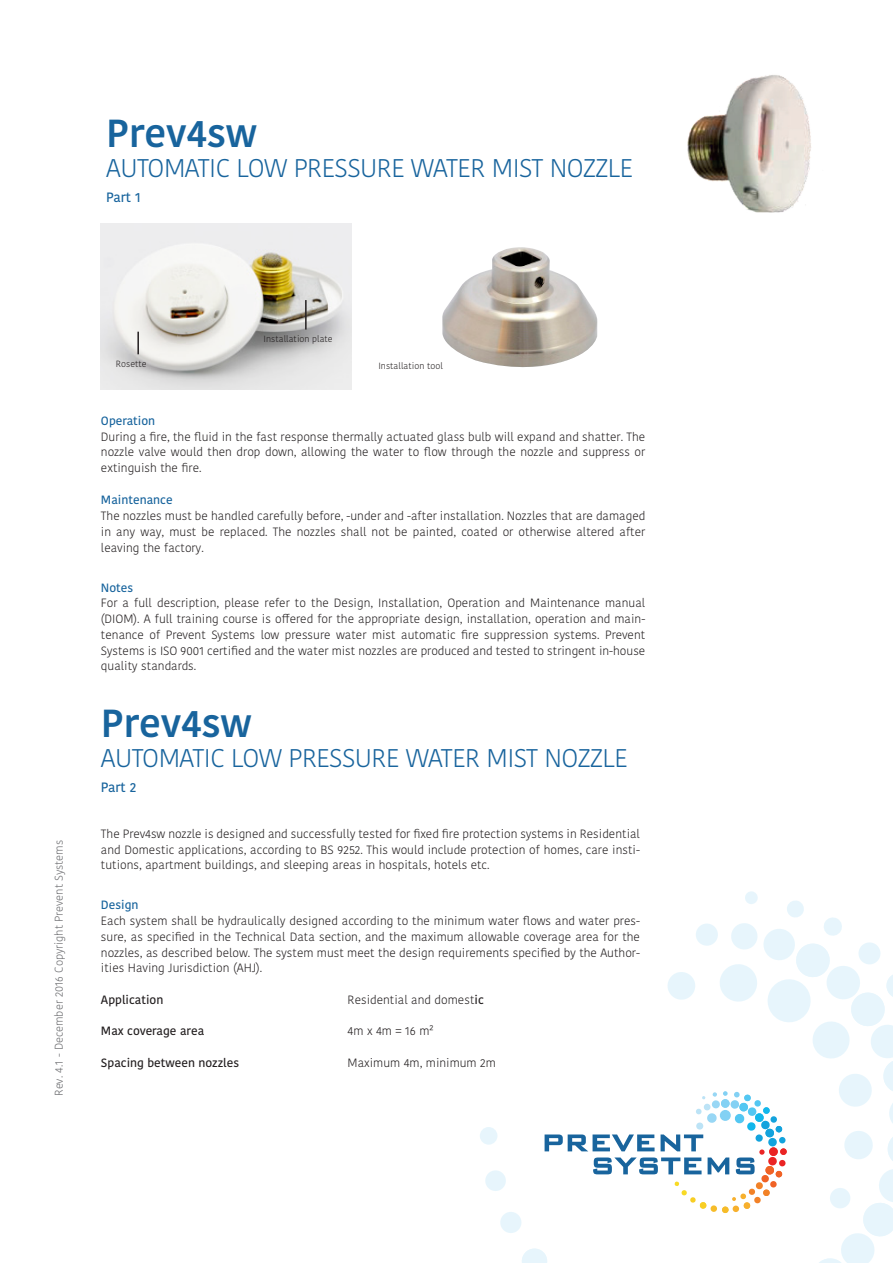
<style>
.page{position:relative;width:893px;height:1263px;background:#fff}
.page>*{position:absolute;margin:0;border:0;box-sizing:border-box;transform-origin:0 0}
.t1{font:500 39px "Kohinoor Devanagari";color:#18649d}
.t2{font:300 25.5px "Kohinoor Devanagari";letter-spacing:-.02em;color:#18649d}
.t3{font:600 13.5px "Kohinoor Devanagari";color:#18649d}
.t4{font:300 12px/15.8px "Kohinoor Devanagari";color:#231f20;text-align:justify}
.t5{font:600 12px "Kohinoor Devanagari";color:#231f20}
.t6{font:600 12px "Kohinoor Devanagari";color:#18649d}
.t7{font:300 11.25px "Kohinoor Devanagari";color:#6c6d70}
.t8{font:300 9px "Kohinoor Devanagari";color:#231f20}
.s1{font-weight:600}
</style>
<div class="page">
<img style="left:687px;top:75px;width:124px;height:138px">
<svg style="left:479px;top:1127px;width:19px;height:18px"></svg>
<svg style="left:484px;top:891px;width:409px;height:372px"></svg>
<img style="left:442px;top:247px;width:155px;height:121px">
<img style="left:101px;top:223px;width:251px;height:167px">
<hr style="left:137px;top:332px;width:2px;height:22px;background:#231f20">
<hr style="left:305px;top:300px;width:2px;height:30px;background:#231f20">
<p class="t1" style="left:106px;top:111px;width:152px">Prev4sw</p>
<p class="t2" style="left:106px;top:154px;width:528px">AUTOMATIC LOW PRESSURE WATER MIST NOZZLE</p>
<p class="t3" style="left:106px;top:190px;width:36px">Part 1</p>
<p class="t7" style="left:52px;top:1096px;width:258px;rotate:-90deg">Rev. 4.1 - December 2016 Copyright Prevent Systems</p>
<p class="t8" style="left:116px;top:358px;width:32px">Rosette</p>
<p class="t8" style="left:264px;top:334px;width:71px">Installation plate</p>
<p class="t8" style="left:378px;top:360px;width:66px">Installation tool</p>
<p class="t6" style="left:101px;top:414px;width:56px">Operation</p>
<p class="t4" style="left:101px;top:429px;width:546px">During a fire, the fluid in the fast response thermally actuated glass bulb will expand and shatter. The nozzle valve would then drop down, allowing the water to flow through the nozzle and suppress or extinguish the fire.</p>
<p class="t6" style="left:101px;top:493px;width:73px">Maintenance</p>
<p class="t4" style="left:101px;top:508px;width:546px">The nozzles must be handled carefully before, -under and -after installation. Nozzles that are damaged in any way, must be replaced. The nozzles shall not be painted, coated or otherwise altered after leaving the factory.</p>
<p class="t6" style="left:101px;top:580px;width:34px">Notes</p>
<p class="t4" style="left:101px;top:595px;width:546px">For a full description, please refer to the Design, Installation, Operation and Maintenance manual (DIOM). A full training course is offered for the appropriate design, installation, operation and main&shy;tenance of Prevent Systems low pressure water mist automatic fire suppression systems. Prevent Systems is ISO 9001 certified and the water mist nozzles are produced and tested to stringent in-house quality standards.</p>
<p class="t1" style="left:101px;top:701px;width:152px">Prev4sw</p>
<p class="t2" style="left:101px;top:743px;width:528px">AUTOMATIC LOW PRESSURE WATER MIST NOZZLE</p>
<p class="t3" style="left:101px;top:780px;width:37px">Part 2</p>
<p class="t4" style="left:101px;top:826px;width:540px">The Prev4sw nozzle is designed and successfully tested for fixed fire protection systems in Residential and Domestic applications, according to BS 9252. This would include protection of homes, care insti&shy;tutions, apartment buildings, and sleeping areas in hospitals, hotels etc.</p>
<p class="t6" style="left:101px;top:898px;width:39px">Design</p>
<p class="t4" style="left:101px;top:913px;width:541px">Each system shall be hydraulically designed according to the minimum water flows and water pres&shy;sure, as specified in the Technical Data section, and the maximum allowable coverage area for the nozzles, as described below. The system must meet the design requirements specified by the Author&shy;ities Having Jurisdiction (AHJ).</p>
<p class="t5" style="left:101px;top:993px;width:64px">Application</p>
<p class="t4" style="left:348px;top:992px;width:138px">Residential and domest<span class="s1">ic</span></p>
<p class="t5" style="left:101px;top:1024px;width:105px">Max coverage area</p>
<p class="t4" style="left:348px;top:1023px;width:87px">4m x 4m = 16 m²</p>
<p class="t5" style="left:101px;top:1056px;width:140px">Spacing between nozzles</p>
<p class="t4" style="left:348px;top:1055px;width:150px">Maximum 4m, minimum 2m</p>
</div>
